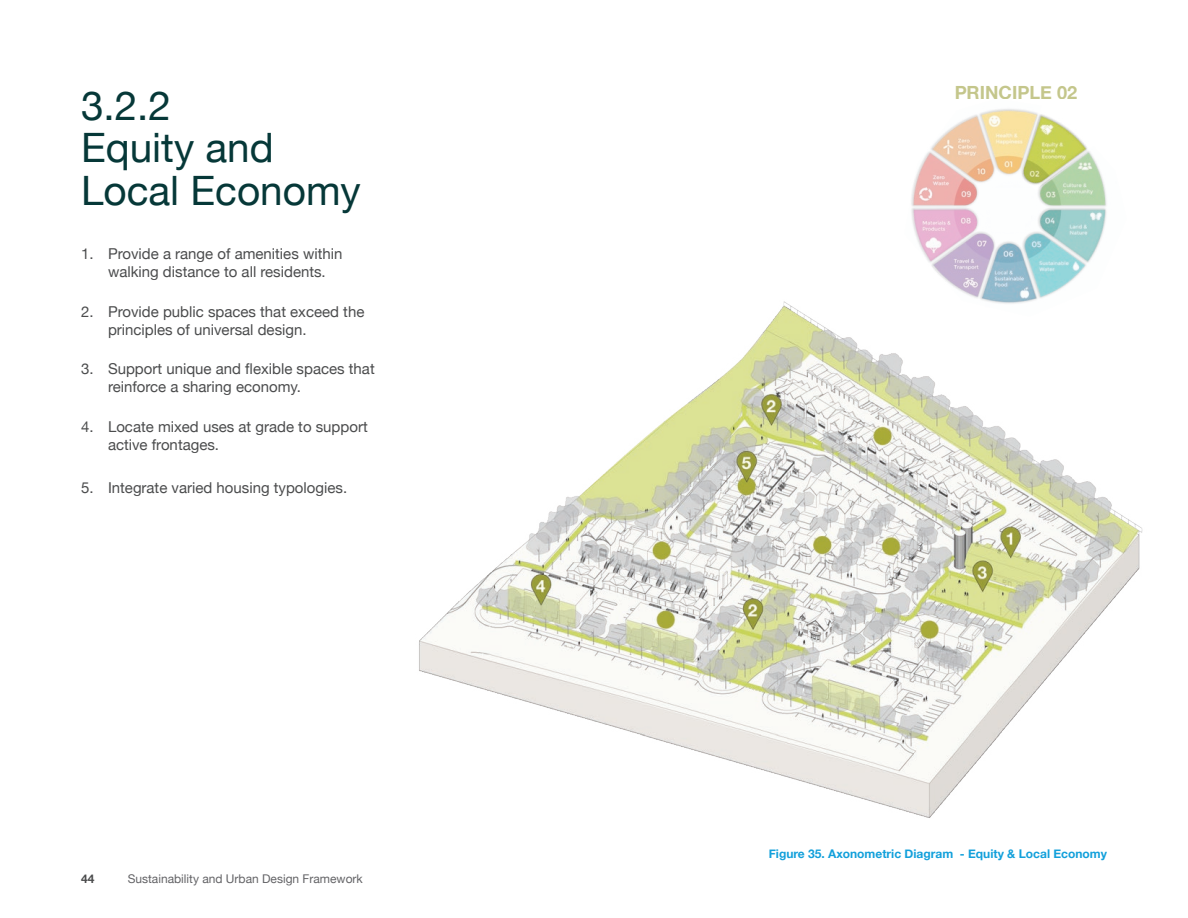
<style>
.page{position:relative;width:1188px;height:918px;background:#fff}
.page>*{position:absolute;margin:0;border:0;box-sizing:border-box;transform-origin:0 0}
.t1{font:40.5px/42.9px "Helvetica Neue";color:#063838}
.t2{font:700 18.15px "Helvetica Neue";color:#999d37}
.t3{font:15px/18px "Helvetica Neue";color:#4b4c4d}
.t4{font:700 12px "Helvetica Neue";color:#12a0db}
.t5{font:12px "Helvetica Neue";color:#636366}
.t6{font:700 12px "Helvetica Neue";color:#4b4c4d}
</style>
<div class="page">
<svg style="left:922px;top:109px;width:174px;height:53px"></svg>
<img style="left:419px;top:162px;width:724px;height:656px">
<h1 class="t1" style="left:81px;top:83px;width:281px">3.2.2<br>Equity and<br>Local Economy</h1>
<p class="t3" style="left:108px;top:245px;width:236px;text-indent:-27px">1. Provide a range of amenities within walking distance to all residents.</p>
<p class="t3" style="left:108px;top:302px;width:258px;text-indent:-27px">2. Provide public spaces that exceed the principles of universal design.</p>
<p class="t3" style="left:108px;top:360px;width:268px;text-indent:-27px">3. Support unique and flexible spaces that reinforce a sharing economy.</p>
<p class="t3" style="left:108px;top:417px;width:261px;text-indent:-27px">4. Locate mixed uses at grade to support active frontages.</p>
<p class="t3" style="left:81px;top:479px;width:268px">5. Integrate varied housing typologies.</p>
<p class="t6" style="left:81px;top:872px;width:15px">44</p>
<p class="t5" style="left:128px;top:872px;width:237px">Sustainability and Urban Design Framework</p>
<p class="t2" style="left:955px;top:81px;width:124px">PRINCIPLE 02</p>
<p class="t4" style="left:769px;top:846px;width:340px">Figure 35. Axonometric Diagram - Equity &amp; Local Economy</p>
</div>
